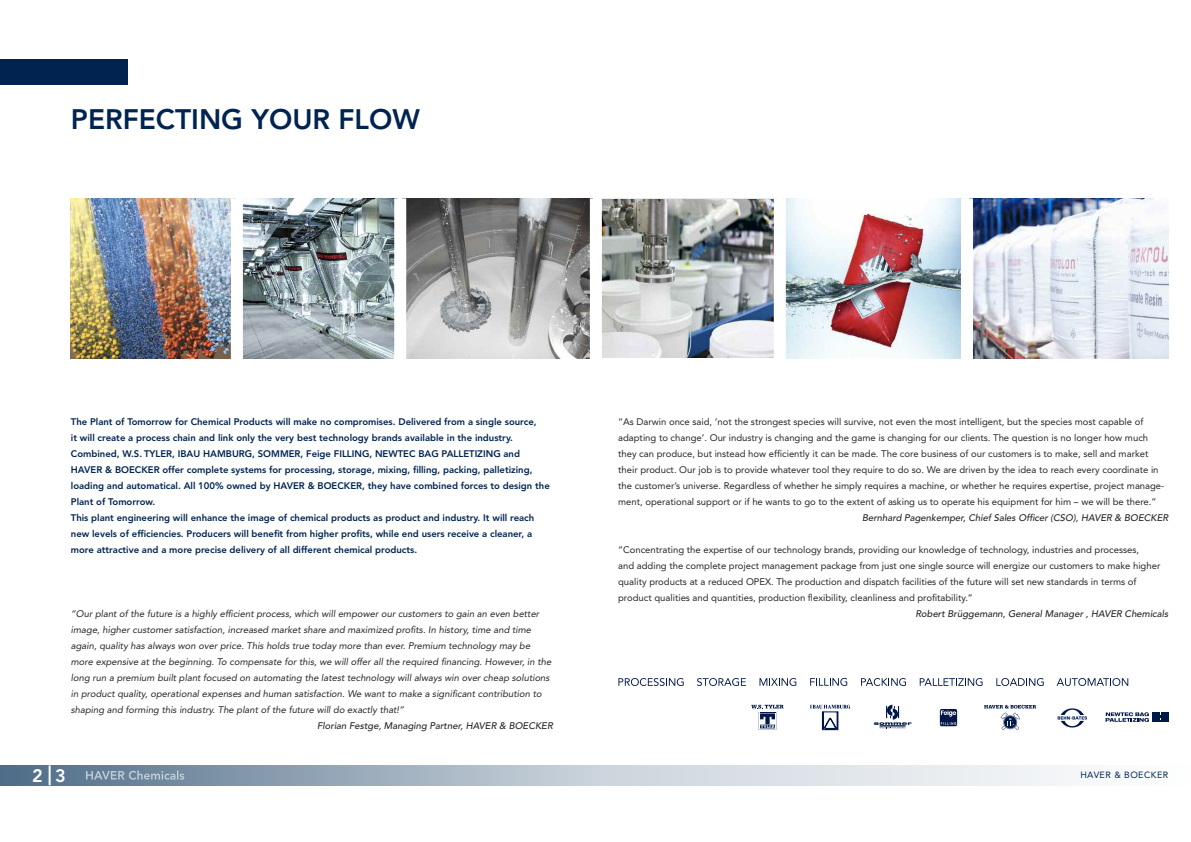
<style>
.page{position:relative;width:1191px;height:842px;background:#fff}
.page>*{position:absolute;margin:0;border:0;box-sizing:border-box;transform-origin:0 0}
.t1{font:800 28px "Avenir LT Std";color:#00244f}
.t2{font:800 18px "Avenir LT Std";color:#fff}
.t3{font:9.5px/16px "Avenir LT Std";color:#272627}
.t4{font:800 9.5px/16px "Avenir LT Std";color:#00244f}
.t5{font:italic 9.5px/16px "Avenir LT Std";color:#272627}
.t6{font:italic 500 9.5px "Avenir LT Std";color:#272627}
.t7{font:9px "Avenir LT Std";letter-spacing:.05em;color:#00244f}
</style>
<div class="page">
<div style="left:0;top:60px;width:128px;height:25px;background:#00244f"></div>
<img style="left:71px;top:198px;width:160px;height:160px">
<img style="left:406px;top:198px;width:184px;height:160px">
<img style="left:243px;top:198px;width:151px;height:160px">
<img style="left:602px;top:199px;width:172px;height:158px">
<img style="left:973px;top:199px;width:195px;height:159px">
<img style="left:786px;top:199px;width:175px;height:159px">
<svg style="left:618px;top:678px;width:65px;height:8px"></svg>
<svg style="left:697px;top:678px;width:49px;height:8px"></svg>
<svg style="left:759px;top:678px;width:37px;height:8px"></svg>
<svg style="left:919px;top:678px;width:63px;height:8px"></svg>
<svg style="left:996px;top:678px;width:47px;height:8px"></svg>
<svg style="left:1056px;top:678px;width:72px;height:8px"></svg>
<svg style="left:861px;top:678px;width:45px;height:8px"></svg>
<svg style="left:810px;top:678px;width:37px;height:8px"></svg>
<svg style="left:1105px;top:712px;width:63px;height:10px"></svg>
<svg style="left:1057px;top:708px;width:30px;height:19px"></svg>
<svg style="left:984px;top:705px;width:52px;height:25px"></svg>
<svg style="left:940px;top:709px;width:17px;height:17px"></svg>
<svg style="left:873px;top:705px;width:39px;height:24px"></svg>
<svg style="left:810px;top:705px;width:40px;height:25px"></svg>
<svg style="left:751px;top:705px;width:32px;height:25px"></svg>
<div style="left:0;top:765px;width:595px;height:20px;background:linear-gradient(to right,#4f6d88,#cbd3dc)"></div>
<hr style="left:49px;top:765px;width:2px;height:20px;background:#fff">
<div style="left:595px;top:765px;width:596px;height:20px;background:linear-gradient(to right,#ccd5dd,#fefefe)"></div>
<img style="left:86px;top:770px;width:98px;height:10px">
<h1 class="t1" style="left:71px;top:108px;width:350px">PERFECTING YOUR FLOW</h1>
<p class="t4" style="left:71px;top:415px;width:480px">The Plant of Tomorrow for Chemical Products will make no compromises. Delivered from a single source,<br>it will create a process chain and link only the very best technology brands available in the industry.<br>Combined, W.S. TYLER, IBAU HAMBURG, SOMMER, Feige FILLING, NEWTEC BAG PALLETIZING and HAVER &amp; BOECKER offer complete systems for processing, storage, mixing, filling, packing, palletizing, loading and automatical. All 100% owned by HAVER &amp; BOECKER, they have combined forces to design the Plant of Tomorrow.<br>This plant engineering will enhance the image of chemical products as product and industry. It will reach new levels of efficiencies. Producers will benefit from higher profits, while end users receive a cleaner, a more attractive and a more precise delivery of all different chemical products.</p>
<p class="t5" style="left:71px;top:607px;width:482px">“Our plant of the future is a highly efficient process, which will empower our customers to gain an even better image, higher customer satisfaction, increased market share and maximized profits. In history, time and time again, quality has always won over price. This holds true today more than ever. Premium technology may be more expensive at the beginning. To compensate for this, we will offer all the required financing. However, in the long run a premium built plant focused on automating the latest technology will always win over cheap solutions in product quality, operational expenses and human satisfaction. We want to make a significant contribution to shaping and forming this industry. The plant of the future will do exactly that!”</p>
<p class="t6" style="left:317px;top:722px;width:237px">Florian Festge, Managing Partner, HAVER &amp; BOECKER</p>
<p class="t3" style="left:618px;top:415px;width:548px">“As Darwin once said, ‘not the strongest species will survive, not even the most intelligent, but the species most capable of adapting to change’. Our industry is changing and the game is changing for our clients. The question is no longer how much they can produce, but instead how efficiently it can be made. The core business of our customers is to make, sell and market their product. Our job is to provide whatever tool they require to do so. We are driven by the idea to reach every coordinate in the customer’s universe. Regardless of whether he simply requires a machine, or whether he requires expertise, project manage&shy;ment, operational support or if he wants to go to the extent of asking us to operate his equipment for him – we will be there.”</p>
<p class="t6" style="left:862px;top:514px;width:308px">Bernhard Pagenkemper, Chief Sales Officer (CSO), HAVER &amp; BOECKER</p>
<p class="t3" style="left:618px;top:543px;width:543px">“Concentrating the expertise of our technology brands, providing our knowledge of technology, industries and processes,<br>and adding the complete project management package from just one single source will energize our customers to make higher quality products at a reduced OPEX. The production and dispatch facilities of the future will set new standards in terms of product qualities and quantities, production flexibility, cleanliness and profitability.”</p>
<p class="t6" style="left:915px;top:610px;width:254px">Robert Brüggemann, General Manager , HAVER Chemicals</p>
<h2 class="t2" style="left:32px;top:768px;width:35px">2 3</h2>
<p class="t7" style="left:1080px;top:771px;width:89px">HAVER &amp; BOECKER</p>
</div>
